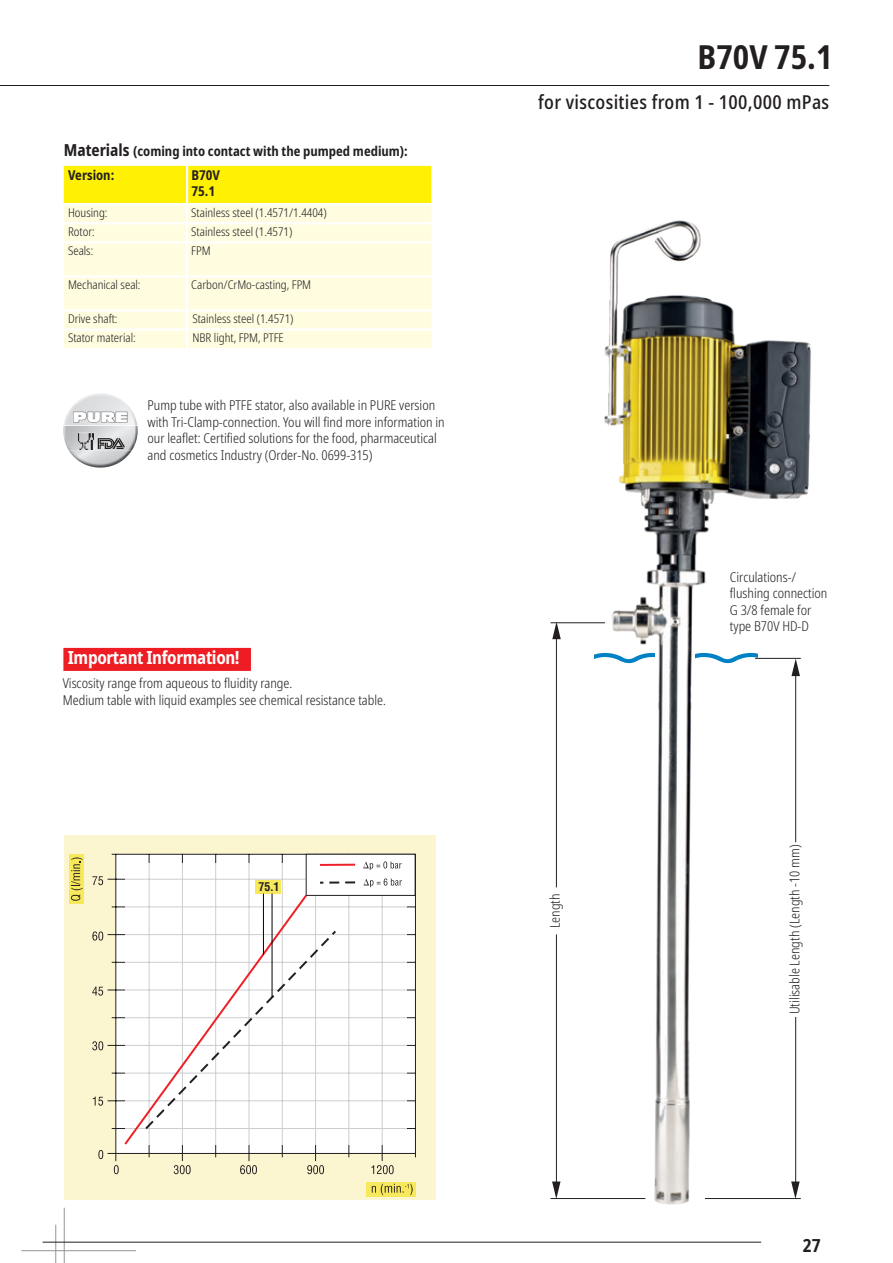
<style>
.page{position:relative;width:893px;height:1263px;background:#fff}
.page>*{position:absolute;margin:0;border:0;box-sizing:border-box;transform-origin:0 0}
.t1{font:700 condensed 33px "Noto Sans";color:#231f20}
.t2{font:500 condensed 19.5px "Noto Sans";letter-spacing:.015em;color:#231f20}
.t3{font:700 condensed 18px "Noto Sans";letter-spacing:-.02em;color:#fff}
.t4{font:700 condensed 18px "Noto Sans";color:#231f20}
.t5{font:13.65px "Antique Olive Nord";color:#fff}
.t6{font:300 condensed 13.5px/16.5px "Noto Sans";color:#231f20}
.t7{font:700 condensed 13.5px/23.4px "Noto Sans";color:#231f20}
.t8{font:300 condensed 12px "Noto Sans";color:#231f20}
.t9{font:700 condensed 11.85px "Helvetica";color:#231f20}
.s1{font-size:16.5px}
</style>
<div class="page">
<hr style="left:0;top:85px;width:829px;height:1px;background:#231f20">
<hr style="left:64px;top:1208px;width:1px;height:55px;background:#939598">
<hr style="left:55px;top:1225px;width:1px;height:38px;background:#939598">
<hr style="left:21px;top:1250px;width:115px;height:1px;background:#939598">
<hr style="left:43px;top:1242px;width:718px;height:1px;background:#231f20">
<div style="left:64px;top:835px;width:372px;height:364px;background:#fbf5d0"></div>
<div style="left:116px;top:854px;width:299px;height:299px;background:#fff"></div>
<hr style="left:108px;top:1153px;width:307px;height:1px;background:#231f20">
<hr style="left:112px;top:1128px;width:303px;height:1px;background:#231f20">
<hr style="left:108px;top:1100px;width:307px;height:1px;background:#231f20">
<hr style="left:112px;top:1073px;width:303px;height:1px;background:#231f20">
<hr style="left:108px;top:1045px;width:307px;height:1px;background:#231f20">
<hr style="left:112px;top:1017px;width:303px;height:1px;background:#231f20">
<hr style="left:108px;top:990px;width:307px;height:1px;background:#231f20">
<hr style="left:112px;top:962px;width:303px;height:1px;background:#231f20">
<hr style="left:108px;top:934px;width:307px;height:1px;background:#231f20">
<hr style="left:112px;top:906px;width:303px;height:1px;background:#231f20">
<hr style="left:108px;top:879px;width:307px;height:1px;background:#231f20">
<hr style="left:382px;top:854px;width:1px;height:307px;background:#231f20">
<hr style="left:349px;top:854px;width:1px;height:303px;background:#231f20">
<hr style="left:315px;top:854px;width:1px;height:307px;background:#231f20">
<hr style="left:282px;top:854px;width:1px;height:303px;background:#231f20">
<hr style="left:249px;top:854px;width:1px;height:307px;background:#231f20">
<hr style="left:215px;top:854px;width:1px;height:303px;background:#231f20">
<hr style="left:182px;top:854px;width:1px;height:307px;background:#231f20">
<hr style="left:149px;top:854px;width:1px;height:303px;background:#231f20">
<hr style="left:415px;top:854px;width:1px;height:303px;background:#231f20">
<hr style="left:115px;top:854px;width:1px;height:307px;background:#231f20">
<hr style="left:112px;top:854px;width:303px;height:1px;background:#231f20">
<hr style="left:125px;top:1128px;width:281px;height:1px;background:#cdced0">
<hr style="left:125px;top:1100px;width:281px;height:1px;background:#cdced0">
<hr style="left:125px;top:1073px;width:281px;height:1px;background:#cdced0">
<hr style="left:125px;top:1045px;width:281px;height:1px;background:#cdced0">
<hr style="left:125px;top:1017px;width:281px;height:1px;background:#cdced0">
<hr style="left:125px;top:990px;width:281px;height:1px;background:#cdced0">
<hr style="left:125px;top:962px;width:281px;height:1px;background:#cdced0">
<hr style="left:125px;top:934px;width:281px;height:1px;background:#cdced0">
<hr style="left:125px;top:906px;width:281px;height:1px;background:#cdced0">
<hr style="left:125px;top:879px;width:281px;height:1px;background:#cdced0">
<hr style="left:382px;top:863px;width:1px;height:281px;background:#cdced0">
<hr style="left:349px;top:863px;width:1px;height:281px;background:#cdced0">
<hr style="left:315px;top:863px;width:1px;height:281px;background:#cdced0">
<hr style="left:282px;top:863px;width:1px;height:281px;background:#cdced0">
<hr style="left:249px;top:863px;width:1px;height:281px;background:#cdced0">
<hr style="left:215px;top:863px;width:1px;height:281px;background:#cdced0">
<hr style="left:182px;top:863px;width:1px;height:281px;background:#cdced0">
<hr style="left:149px;top:863px;width:1px;height:281px;background:#cdced0">
<svg style="left:98px;top:1150px;width:5px;height:9px"></svg>
<svg style="left:114px;top:1165px;width:5px;height:9px"></svg>
<svg style="left:174px;top:1165px;width:17px;height:9px"></svg>
<svg style="left:240px;top:1165px;width:17px;height:9px"></svg>
<svg style="left:307px;top:1165px;width:17px;height:9px"></svg>
<svg style="left:371px;top:1165px;width:23px;height:9px"></svg>
<svg style="left:93px;top:1096px;width:10px;height:10px"></svg>
<svg style="left:92px;top:876px;width:11px;height:9px"></svg>
<div style="left:366px;top:1182px;width:49px;height:14px;background:#f8e85c"></div>
<div style="left:70px;top:854px;width:14px;height:49px;background:#f8e85c"></div>
<svg style="left:92px;top:1041px;width:11px;height:9px"></svg>
<svg style="left:92px;top:986px;width:11px;height:10px"></svg>
<svg style="left:92px;top:931px;width:11px;height:9px"></svg>
<svg style="left:372px;top:1184px;width:41px;height:11px"></svg>
<svg style="left:71px;top:857px;width:12px;height:44px"></svg>
<div style="left:306px;top:854px;width:109px;height:41px;background:#fff"></div>
<div style="left:306px;top:854px;width:109px;height:42px;border:1px solid #231f20"></div>
<svg style="left:320px;top:881px;width:35px;height:3px"></svg>
<hr style="left:320px;top:864px;width:35px;height:2px;background:#ee2027">
<svg style="left:363px;top:861px;width:39px;height:9px"></svg>
<svg style="left:363px;top:878px;width:39px;height:9px"></svg>
<svg style="left:122px;top:893px;width:187px;height:254px"></svg>
<svg style="left:143px;top:929px;width:195px;height:202px"></svg>
<div style="left:255px;top:880px;width:26px;height:14px;background:#f8e85c"></div>
<hr style="left:263px;top:893px;width:1px;height:62px;background:#010202">
<hr style="left:272px;top:893px;width:1px;height:104px;background:#010202">
<img style="left:69px;top:426px;width:69px;height:42px">
<img style="left:64px;top:406px;width:71px;height:45px">
<img style="left:78px;top:432px;width:15px;height:17px">
<svg style="left:98px;top:438px;width:27px;height:11px"></svg>
<img style="left:64px;top:393px;width:64px;height:32px">
<svg style="left:135px;top:417px;width:2px;height:8px"></svg>
<svg style="left:73px;top:412px;width:55px;height:11px"></svg>
<hr style="left:64px;top:425px;width:73px;height:1px;background:#fff">
<img style="left:575px;top:220px;width:236px;height:985px">
<div style="left:64px;top:244px;width:367px;height:104px;background:#fffce0"></div>
<svg style="left:64px;top:166px;width:368px;height:75px;background:#fff674"></svg>
<hr style="left:431px;top:224px;width:3px;height:17px;background:#fff">
<hr style="left:186px;top:244px;width:2px;height:31px;background:#fff">
<hr style="left:64px;top:275px;width:123px;height:3px;background:#fff">
<hr style="left:187px;top:275px;width:247px;height:3px;background:#fff">
<hr style="left:186px;top:278px;width:2px;height:31px;background:#fff">
<hr style="left:64px;top:309px;width:123px;height:3px;background:#fff">
<hr style="left:187px;top:309px;width:247px;height:3px;background:#fff">
<hr style="left:64px;top:328px;width:123px;height:3px;background:#fff">
<hr style="left:187px;top:328px;width:247px;height:3px;background:#fff">
<svg style="left:186px;top:312px;width:2px;height:36px"></svg>
<hr style="left:431px;top:166px;width:3px;height:37px;background:#fff">
<svg style="left:63px;top:647px;width:188px;height:24px;background:#ee262c"></svg>
<hr style="left:755px;top:658px;width:46px;height:1px;background:#231f20">
<svg style="left:791px;top:659px;width:9px;height:17px"></svg>
<svg style="left:595px;top:653px;width:60px;height:10px"></svg>
<svg style="left:696px;top:653px;width:62px;height:10px"></svg>
<hr style="left:705px;top:1198px;width:96px;height:1px;background:#231f20">
<svg style="left:791px;top:1181px;width:9px;height:17px"></svg>
<hr style="left:795px;top:664px;width:1px;height:524px;background:#231f20">
<div style="left:789px;top:842px;width:15px;height:175px;background:#fff"></div>
<hr style="left:551px;top:622px;width:54px;height:1px;background:#231f20">
<hr style="left:551px;top:1198px;width:94px;height:1px;background:#231f20">
<hr style="left:556px;top:629px;width:1px;height:565px;background:#231f20">
<svg style="left:552px;top:622px;width:9px;height:17px"></svg>
<svg style="left:552px;top:1181px;width:8px;height:17px"></svg>
<div style="left:549px;top:887px;width:15px;height:47px;background:#fff"></div>
<p class="t7" style="left:68px;top:140px;width:341px;text-indent:-4px"><span class="s1">Materials</span> (coming into contact with the pumped medium):<br>Version:</p>
<p class="t7" style="left:191px;top:167px;width:30px;line-height:16.5px">B70V<br>75.1</p>
<p class="t8" style="left:68px;top:204px;width:41px">Housing:</p>
<p class="t8" style="left:191px;top:204px;width:137px">Stainless steel (1.4571/1.4404)</p>
<p class="t8" style="left:68px;top:223px;width:28px">Rotor:</p>
<p class="t8" style="left:191px;top:223px;width:103px">Stainless steel (1.4571)</p>
<p class="t8" style="left:68px;top:242px;width:27px">Seals:</p>
<p class="t8" style="left:191px;top:242px;width:21px">FPM</p>
<p class="t8" style="left:68px;top:276px;width:74px">Mechanical seal:</p>
<p class="t8" style="left:191px;top:276px;width:121px">Carbon/CrMo-casting, FPM</p>
<p class="t8" style="left:68px;top:310px;width:51px">Drive shaft:</p>
<p class="t8" style="left:192px;top:310px;width:103px">Stainless steel (1.4571)</p>
<p class="t8" style="left:68px;top:330px;width:69px">Stator material:</p>
<p class="t8" style="left:192px;top:330px;width:93px">NBR light, FPM, PTFE</p>
<p class="t5" style="left:73px;top:408px;width:57px">PURE</p>
<p class="t6" style="left:148px;top:397px;width:299px">Pump tube with PTFE stator, also available in PURE version with Tri-Clamp-connection. You will find more information in our leaflet: Certified solutions for the food, pharmaceutical and cosmetics Industry (Order-No. 0699-315)</p>
<h3 class="t3" style="left:68px;top:645px;width:173px">Important Information!</h3>
<p class="t6" style="left:63px;top:676px;width:325px">Viscosity range from aqueous to fluidity range.<br>Medium table with liquid examples see chemical resistance table.</p>
<p class="t9" style="left:258px;top:880px;width:22px">75.1</p>
<h1 class="t1" style="left:697px;top:33px;width:137px">B70V 75.1</h1>
<h2 class="t2" style="left:538px;top:88px;width:292px">for viscosities from 1 - 100,000 mPas</h2>
<p class="t6" style="left:547px;top:928px;width:36px;rotate:-90deg">Length</p>
<p class="t6" style="left:730px;top:569px;width:99px">Circulations-/ flushing connection<br>G 3/8 female for type B70V HD-D</p>
<p class="t6" style="left:787px;top:1014px;width:171px;rotate:-90deg">Utilisable Length (Length -10 mm)</p>
<h3 class="t4" style="left:803px;top:1233px;width:19px">27</h3>
</div>
